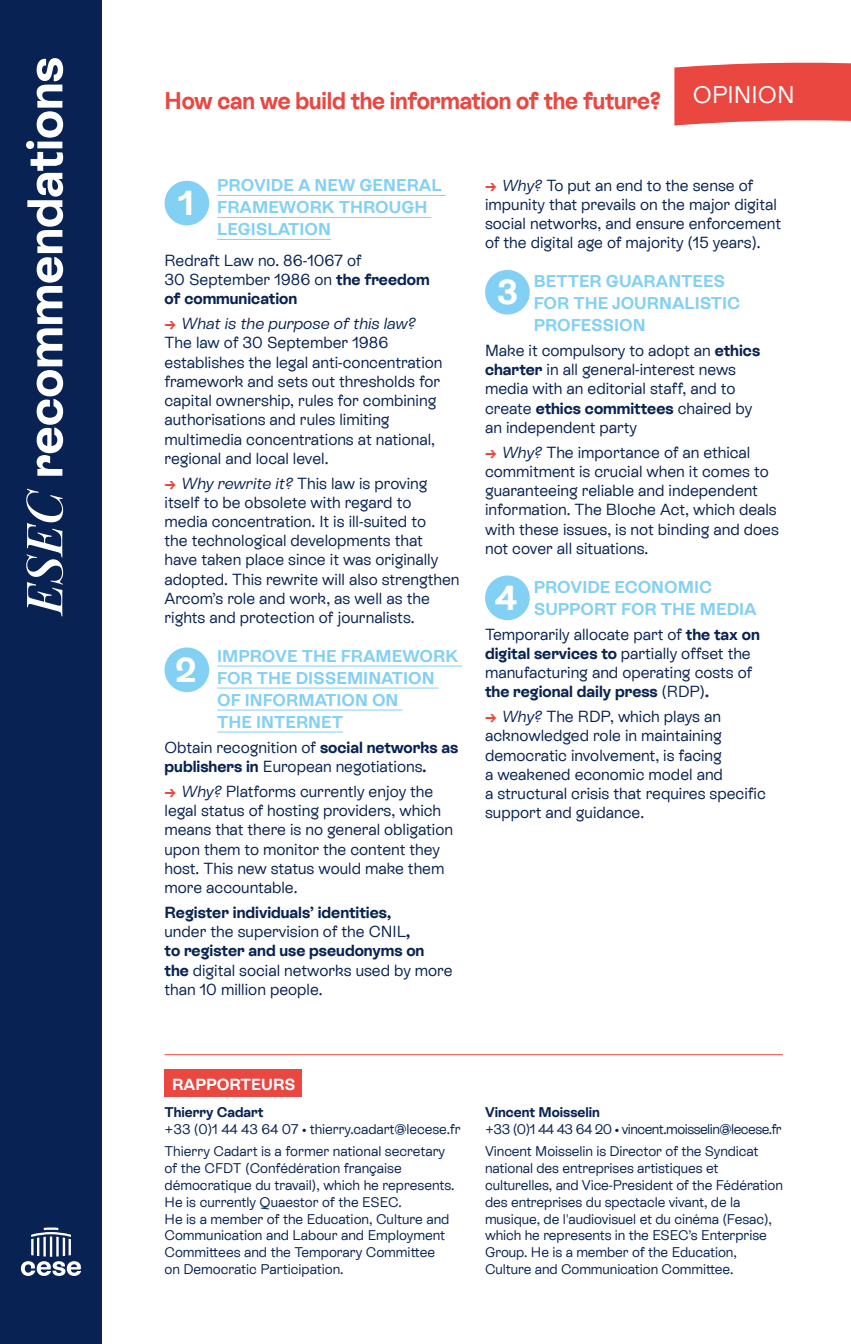
<style>
.page{position:relative;width:851px;height:1344px;background:#fff}
.page>*{position:absolute;margin:0;border:0;box-sizing:border-box;transform-origin:0 0}
.t1{font:700 50px "ES Rebond Grotesque";color:#fff}
.t2{font:700 34.4px "ES Rebond Grotesque";color:#fff}
.t3{font:700 24px "ES Rebond Grotesque";letter-spacing:-.01em;color:#e94740;scale:.95 1}
.t4{font:24px "ES Rebond Grotesque";color:#fff}
.t5{font:700 17px/22px "ES Rebond Grotesque";color:#83d0f5}
.t6{font:16px/19.2px "ES Rebond Grotesque";color:#082353}
.t7{font:italic 16px "Rebond Grotesque";color:#082353}
.t8{font:700 16px "ES Rebond Grotesque";color:#fff}
.t9{font:14px/16.8px "ES Rebond Grotesque";letter-spacing:-.005em;color:#082353}
.t10{font:700 14px "ES Rebond Grotesque";color:#082353}
.s1{font-family:"Playfair Display";font-weight:500;font-style:italic}
.s2{font-weight:700}
.s3{font-family:"ES Rebond Grotesque";font-weight:700;font-style:normal;color:#e94740}
.s4{font-weight:700;color:#e94740}
.s5{font-family:"Rebond Grotesque";font-style:italic}
</style>
<div class="page">
<div style="left:0;top:0;width:102px;height:1344px;background:#082353"></div>
<svg style="left:21px;top:1227px;width:61px;height:49px"></svg>
<svg style="left:674px;top:62px;width:176px;height:64px;background:#eb5953"></svg>
<hr style="left:217px;top:195px;width:228px;height:1px;background:#83d0f5">
<hr style="left:217px;top:217px;width:214px;height:1px;background:#83d0f5">
<hr style="left:217px;top:239px;width:114px;height:1px;background:#83d0f5">
<hr style="left:217px;top:665px;width:245px;height:1px;background:#83d0f5">
<hr style="left:217px;top:687px;width:221px;height:1px;background:#83d0f5">
<hr style="left:217px;top:709px;width:185px;height:1px;background:#83d0f5">
<hr style="left:217px;top:731px;width:126px;height:1px;background:#83d0f5">
<div style="left:164px;top:181px;width:45px;height:44px;background:#83d0f5;border-radius:50%"></div>
<div style="left:164px;top:647px;width:45px;height:45px;background:#83d0f5;border-radius:50%"></div>
<div style="left:485px;top:270px;width:44px;height:44px;background:#83d0f5;border-radius:50%"></div>
<div style="left:485px;top:575px;width:44px;height:45px;background:#83d0f5;border-radius:50%"></div>
<hr style="left:164px;top:1054px;width:618px;height:1px;background:#e94740">
<div style="left:164px;top:1069px;width:138px;height:28px;background:#e94740"></div>
<h1 class="t1" style="left:11px;top:614px;width:559px;rotate:-90deg"><span class="s1">ESEC</span> recommendations</h1>
<h3 class="t3" style="left:164px;top:84px;width:524px">How can we build the information of the future?</h3>
<h3 class="t4" style="left:692px;top:79px;width:103px">OPINION</h3>
<h2 class="t2" style="left:178px;top:179px;width:17px">1</h2>
<p class="t5" style="left:217px;top:174px;width:226px">PROVIDE A NEW GENERAL<br>FRAMEWORK THROUGH<br>LEGISLATION</p>
<p class="t6" style="left:164px;top:250px;width:266px">Redraft Law no. 86-1067 of<br>30 September 1986 on <span class="s2">the freedom of communication</span></p>
<p class="t7" style="left:164px;top:313px;width:253px"><span class="s3">→</span> What is the purpose of this law?</p>
<p class="t6" style="left:164px;top:333px;width:279px">The law of 30 September 1986 establishes the legal anti-concentration framework and sets out thresholds for capital ownership, rules for combining authorisations and rules limiting multimedia concentrations at national, regional and local level.</p>
<p class="t6" style="left:164px;top:473px;width:296px"><span class="s4">→</span> <span class="s5">Why rewrite it?</span> This law is proving itself to be obsolete with regard to<br>media concentration. It is ill-suited to<br>the technological developments that have taken place since it was originally adopted. This rewrite will also strengthen Arcom’s role and work, as well as the rights and protection of journalists.</p>
<h2 class="t2" style="left:175px;top:646px;width:23px">2</h2>
<p class="t5" style="left:217px;top:644px;width:242px">IMPROVE THE FRAMEWORK<br>FOR THE DISSEMINATION<br>OF INFORMATION ON<br>THE INTERNET</p>
<p class="t6" style="left:164px;top:737px;width:295px">Obtain recognition of <span class="s2">social networks as publishers in</span> European negotiations<span class="s2">.</span></p>
<p class="t6" style="left:164px;top:781px;width:290px"><span class="s4">→</span> <span class="s5">Why?</span> Platforms currently enjoy the legal status of hosting providers, which means that there is no general obligation upon them to monitor the content they host. This new status would make them more accountable.</p>
<p class="t6" style="left:164px;top:902px;width:289px"><span class="s2">Register individuals’ identities,<br></span>under the supervision of the CNIL<span class="s2">,<br>to register and use pseudonyms on the</span> digital social networks used by more than 10 million people.</p>
<p class="t6" style="left:485px;top:175px;width:297px"><span class="s4">→</span> <span class="s5">Why?</span> To put an end to the sense of impunity that prevails on the major digital social networks, and ensure enforcement of the digital age of majority (15 years).</p>
<h2 class="t2" style="left:497px;top:269px;width:23px">3</h2>
<p class="t5" style="left:533px;top:269px;width:208px">BETTER GUARANTEES<br>FOR THE JOURNALISTIC<br>PROFESSION</p>
<p class="t6" style="left:485px;top:340px;width:276px">Make it compulsory to adopt an <span class="s2">ethics charter</span> in all general-interest news media with an editorial staff, and to create <span class="s2">ethics committees</span> chaired by an independent party</p>
<p class="t6" style="left:485px;top:442px;width:295px"><span class="s4">→</span> <span class="s5">Why?</span> The importance of an ethical commitment is crucial when it comes to guaranteeing reliable and independent information. The Bloche Act, which deals with these issues, is not binding and does not cover all situations.</p>
<h2 class="t2" style="left:494px;top:574px;width:24px">4</h2>
<p class="t5" style="left:533px;top:575px;width:224px">PROVIDE ECONOMIC<br>SUPPORT FOR THE MEDIA</p>
<p class="t6" style="left:485px;top:624px;width:276px">Temporarily allocate part of <span class="s2">the tax on digital services to</span> partially offset the manufacturing and operating costs of <span class="s2">the regional daily press</span> (RDP)<span class="s2">.</span></p>
<p class="t6" style="left:485px;top:706px;width:282px"><span class="s4">→</span> <span class="s5">Why?</span> The RDP, which plays an acknowledged role in maintaining democratic involvement, is facing<br>a weakened economic model and<br>a structural crisis that requires specific support and guidance.</p>
<p class="t8" style="left:172px;top:1073px;width:125px">RAPPORTEURS</p>
<p class="t10" style="left:164px;top:1102px;width:101px">Thierry Cadart</p>
<p class="t9" style="left:164px;top:1117px;width:297px;line-height:22.4px">+33 (0)1 44 43 64 07 • thierry.cadart@lecese.fr<br>Thierry Cadart is a former national secretary</p>
<p class="t9" style="left:164px;top:1159px;width:291px">of the CFDT (Confédération française démocratique du travail), which he represents.<br>He is currently Quaestor of the ESEC.<br>He is a member of the Education, Culture and Communication and Labour and Employment Committees and the Temporary Committee<br>on Democratic Participation.</p>
<p class="t10" style="left:485px;top:1102px;width:116px">Vincent Moisselin</p>
<p class="t9" style="left:485px;top:1117px;width:298px;line-height:22.4px">+33 (0)1 44 43 64 20 • vincent.moisselin@lecese.fr<br>Vincent Moisselin is Director of the Syndicat</p>
<p class="t9" style="left:485px;top:1159px;width:299px">national des entreprises artistiques et culturelles, and Vice-President of the Fédération des entreprises du spectacle vivant, de la musique, de l'audiovisuel et du cinéma (Fesac), which he represents in the ESEC’s Enterprise Group. He is a member of the Education, Culture and Communication Committee.</p>
</div>
